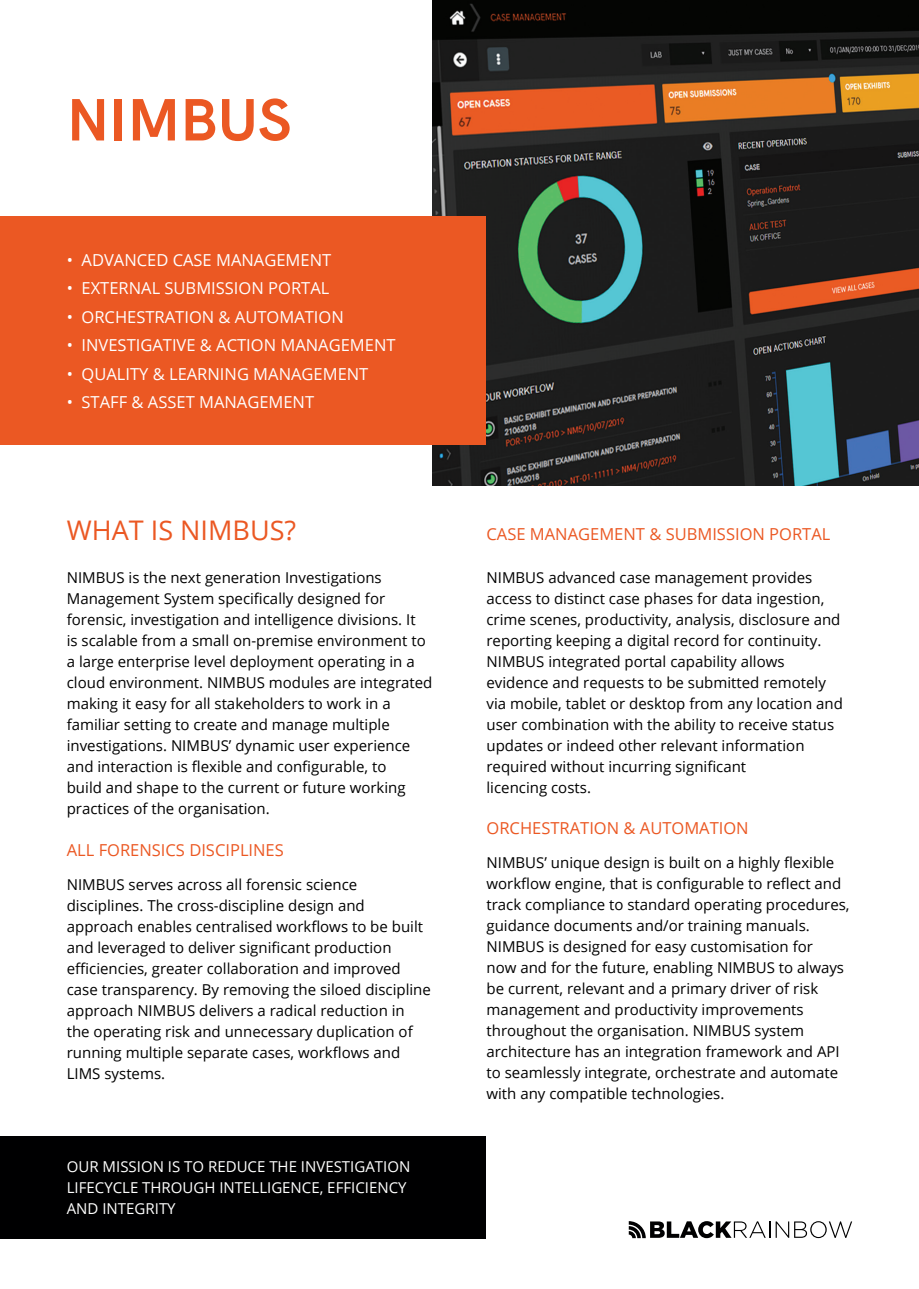
<style>
.page{position:relative;width:919px;height:1289px;background:#fff}
.page>*{position:absolute;margin:0;border:0;box-sizing:border-box;transform-origin:0 0}
.t1{font:700 60px "HK Grotesk";color:#eb5823}
.t2{font:27px "Open Sans";color:#eb5823}
.t3{font:16.5px "Open Sans";color:#fff}
.t4{font:16.5px "Open Sans";color:#eb5823}
.t5{font:15px/21px "Open Sans";color:#000001}
.t6{font:15px/21px "Open Sans";color:#fff}
</style>
<div class="page">
<img style="left:432px;top:0;width:486px;height:485px">
<div style="left:1px;top:216px;width:484px;height:229px;background:#eb5823"></div>
<div style="left:1px;top:1135px;width:484px;height:103px;background:#000001"></div>
<svg style="left:628px;top:1221px;width:224px;height:17px"></svg>
<p class="t1" style="left:67px;top:75px;width:226px">NIMBUS</p>
<p class="t3" style="left:67px;top:248px;width:266px">• ADVANCED CASE MANAGEMENT</p>
<p class="t3" style="left:67px;top:277px;width:264px">• EXTERNAL SUBMISSION PORTAL</p>
<p class="t3" style="left:67px;top:305px;width:278px">• ORCHESTRATION &amp; AUTOMATION</p>
<p class="t3" style="left:67px;top:334px;width:330px">• INVESTIGATIVE &amp; ACTION MANAGEMENT</p>
<p class="t3" style="left:67px;top:362px;width:303px">• QUALITY &amp; LEARNING MANAGEMENT</p>
<p class="t3" style="left:67px;top:391px;width:249px">• STAFF &amp; ASSET MANAGEMENT</p>
<p class="t2" style="left:67px;top:512px;width:231px">WHAT IS NIMBUS?</p>
<p class="t5" style="left:67px;top:566px;width:367px">NIMBUS is the next generation Investigations Management System specifically designed for forensic, investigation and intelligence divisions. It<br>is scalable from a small on-premise environment to a large enterprise level deployment operating in a cloud environment. NIMBUS modules are integrated making it easy for all stakeholders to work in a familiar setting to create and manage multiple investigations. NIMBUS’ dynamic user experience and interaction is flexible and configurable, to<br>build and shape to the current or future working practices of the organisation.</p>
<p class="t4" style="left:67px;top:838px;width:218px">ALL FORENSICS DISCIPLINES</p>
<p class="t5" style="left:67px;top:873px;width:365px">NIMBUS serves across all forensic science disciplines. The cross-discipline design and approach enables centralised workflows to be built and leveraged to deliver significant production efficiencies, greater collaboration and improved case transparency. By removing the siloed discipline approach NIMBUS delivers a radical reduction in the operating risk and unnecessary duplication of running multiple separate cases, workflows and LIMS systems.</p>
<p class="t6" style="left:67px;top:1155px;width:345px">OUR MISSION IS TO REDUCE THE INVESTIGATION<br>LIFECYCLE THROUGH INTELLIGENCE, EFFICIENCY<br>AND INTEGRITY</p>
<p class="t4" style="left:486px;top:523px;width:345px">CASE MANAGEMENT &amp; SUBMISSION PORTAL</p>
<p class="t5" style="left:486px;top:566px;width:358px">NIMBUS advanced case management provides access to distinct case phases for data ingestion, crime scenes, productivity, analysis, disclosure and reporting keeping a digital record for continuity.<br>NIMBUS integrated portal capability allows evidence and requests to be submitted remotely via mobile, tablet or desktop from any location and user combination with the ability to receive status updates or indeed other relevant information required without incurring significant<br>licencing costs.</p>
<p class="t4" style="left:486px;top:816px;width:264px">ORCHESTRATION &amp; AUTOMATION</p>
<p class="t5" style="left:486px;top:851px;width:364px">NIMBUS’ unique design is built on a highly flexible workflow engine, that is configurable to reflect and track compliance to standard operating procedures, guidance documents and/or training manuals.<br>NIMBUS is designed for easy customisation for<br>now and for the future, enabling NIMBUS to always be current, relevant and a primary driver of risk management and productivity improvements throughout the organisation. NIMBUS system architecture has an integration framework and API to seamlessly integrate, orchestrate and automate with any compatible technologies.</p>
</div>
